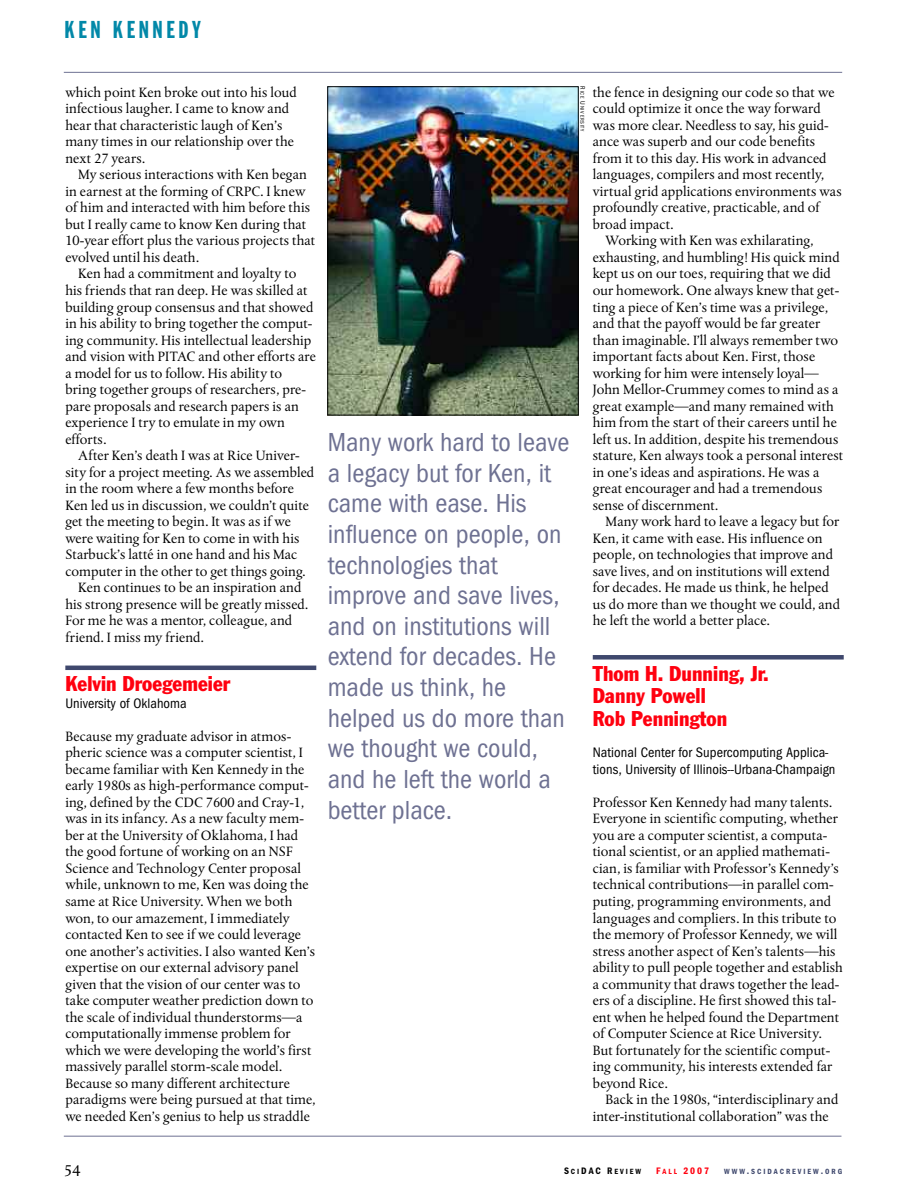
<style>
.page{position:relative;width:906px;height:1200px;background:#fff}
.page>*{position:absolute;margin:0;border:0;box-sizing:border-box;transform-origin:0 0}
.t1{font:27px/30.6px "Franklin Got Cd Io P";color:#6e7192}
.t2{font:24px "Franklin Gothic Extra Cond";letter-spacing:.15em;color:#0288a8}
.t3{font:condensed 21px/22.5px "Franklin Gothic";letter-spacing:.005em;color:#ff000f}
.t4{font:16.5px "Albertina";color:#000}
.t5{font:14.25px/16.5px "Albertina";letter-spacing:.005em;color:#000}
.t6{font:14.25px/16.5px "Franklin Got Cd Io P";letter-spacing:.005em;color:#000}
.t7{font:600 9.75px "Franklin Got Cd Io P";color:#ff000f}
.t8{font:600 7.8px "Franklin Got Cd Io P";letter-spacing:.25em;color:#3f486d}
.t9{font:600 7.8px "Franklin Got Cd Io P";letter-spacing:.25em;color:#000}
.t10{font:5.4px "Franklin Got Cd Io P";letter-spacing:.125em;color:#000}
.s1{font-size:6.75px}
.s2{font-size:9.75px}
.s3{font-size:7.8px}
</style>
<div class="page">
<hr style="left:64px;top:72px;width:778px;height:1px;background:#6e7192">
<div style="left:65px;top:665px;width:251px;height:5px;background:#3f486d"></div>
<hr style="left:593px;top:655px;width:250px;height:4px;background:#3f486d">
<hr style="left:64px;top:1135px;width:777px;height:1px;background:#6e7192">
<img style="left:329px;top:88px;width:247px;height:325px">
<div style="left:327px;top:86px;width:251px;height:329px;border:1px solid #000"></div>
<h2 class="t2" style="left:64px;top:21px;width:137px">KEN KENNEDY</h2>
<p class="t5" style="left:65px;top:85px;width:233px">which point Ken broke out into his loud infectious laugher. I came to know and hear that characteristic laugh of Ken’s many times in our relationship over the next 27 years.</p>
<p class="t5" style="left:65px;top:168px;width:251px;text-indent:13px">My serious interactions with Ken began in earnest at the forming of CRPC. I knew of him and interacted with him before this but I really came to know Ken during that 10-year effort plus the various projects that evolved until his death.</p>
<p class="t5" style="left:65px;top:267px;width:252px;text-indent:13px">Ken had a commitment and loyalty to his friends that ran deep. He was skilled at building group consensus and that showed in his ability to bring together the comput&shy;ing community. His intellectual leadership and vision with PITAC and other efforts are a model for us to follow. His ability to bring together groups of researchers, pre&shy;pare proposals and research papers is an experience I try to emulate in my own efforts.</p>
<p class="t5" style="left:78px;top:448px;width:223px">After Ken’s death I was at Rice Univer-</p>
<p class="t5" style="left:65px;top:465px;width:250px">sity for a project meeting. As we assembled</p>
<p class="t5" style="left:65px;top:481px;width:230px">in the room where a few months before</p>
<p class="t5" style="left:65px;top:498px;width:245px">Ken led us in discussion, we couldn’t quite</p>
<p class="t5" style="left:65px;top:514px;width:227px">get the meeting to begin. It was as if we</p>
<p class="t5" style="left:65px;top:531px;width:236px">were waiting for Ken to come in with his</p>
<p class="t5" style="left:65px;top:547px;width:234px">Starbuck’s latté in one hand and his Mac</p>
<p class="t5" style="left:65px;top:564px;width:242px">computer in the other to get things going.</p>
<p class="t5" style="left:78px;top:580px;width:225px">Ken continues to be an inspiration and</p>
<p class="t5" style="left:65px;top:597px;width:244px">his strong presence will be greatly missed.</p>
<p class="t5" style="left:65px;top:613px;width:228px">For me he was a mentor, colleague, and</p>
<p class="t5" style="left:65px;top:630px;width:140px">friend. I miss my friend.</p>
<h3 class="t3" style="left:65px;top:674px;width:166px">Kelvin Droegemeier</h3>
<p class="t6" style="left:65px;top:694px;width:123px">University of Oklahoma</p>
<p class="t5" style="left:65px;top:729px;width:252px">Because my graduate advisor in atmos&shy;pheric science was a computer scientist, I became familiar with Ken Kennedy in the early 1980s as high-performance comput&shy;ing, defined by the CDC 7600 and Cray-1, was in its infancy. As a new faculty mem&shy;ber at the University of Oklahoma, I had the good fortune of working on an NSF Science and Technology Center proposal while, unknown to me, Ken was doing the same at Rice University. When we both won, to our amazement, I immediately contacted Ken to see if we could leverage one another’s activities. I also wanted Ken’s expertise on our external advisory panel given that the vision of our center was to take computer weather prediction down to the scale of individual thunderstorms—a computationally immense problem for which we were developing the world’s first massively parallel storm-scale model.<br>Because so many different architecture paradigms were being pursued at that time, we needed Ken’s genius to help us straddle</p>
<p class="t1" style="left:328px;top:426px;width:243px">Many work hard to leave a legacy but for Ken, it came with ease. His influence on people, on technologies that improve and save lives, and on institutions will extend for decades. He made us think, he helped us do more than we thought we could, and he left the world a better place.</p>
<p class="t5" style="left:593px;top:85px;width:243px">the fence in designing our code so that we</p>
<p class="t5" style="left:593px;top:102px;width:229px">could optimize it once the way forward</p>
<p class="t5" style="left:593px;top:118px;width:237px">was more clear. Needless to say, his guid-</p>
<p class="t5" style="left:593px;top:135px;width:224px">ance was superb and our code benefits</p>
<p class="t5" style="left:593px;top:151px;width:235px">from it to this day. His work in advanced</p>
<p class="t5" style="left:593px;top:168px;width:233px">languages, compilers and most recently,</p>
<p class="t5" style="left:593px;top:184px;width:251px">virtual grid applications environments was</p>
<p class="t5" style="left:593px;top:201px;width:229px">profoundly creative, practicable, and of</p>
<p class="t5" style="left:593px;top:217px;width:82px">broad impact.</p>
<p class="t5" style="left:605px;top:234px;width:209px">Working with Ken was exhilarating,</p>
<p class="t5" style="left:593px;top:250px;width:248px">exhausting, and humbling! His quick mind</p>
<p class="t5" style="left:593px;top:267px;width:240px">kept us on our toes, requiring that we did</p>
<p class="t5" style="left:593px;top:283px;width:248px">our homework. One always knew that get-</p>
<p class="t5" style="left:593px;top:300px;width:237px">ting a piece of Ken’s time was a privilege,</p>
<p class="t5" style="left:593px;top:316px;width:229px">and that the payoff would be far greater</p>
<p class="t5" style="left:593px;top:333px;width:247px">than imaginable. I’ll always remember two</p>
<p class="t5" style="left:593px;top:349px;width:224px">important facts about Ken. First, those</p>
<p class="t5" style="left:593px;top:366px;width:228px">working for him were intensely loyal—</p>
<p class="t5" style="left:593px;top:382px;width:247px">John Mellor-Crummey comes to mind as a</p>
<p class="t5" style="left:593px;top:399px;width:243px">great example—and many remained with</p>
<p class="t5" style="left:593px;top:415px;width:246px">him from the start of their careers until he</p>
<p class="t5" style="left:593px;top:432px;width:247px">left us. In addition, despite his tremendous</p>
<p class="t5" style="left:593px;top:448px;width:252px">stature, Ken always took a personal interest</p>
<p class="t5" style="left:593px;top:465px;width:228px">in one’s ideas and aspirations. He was a</p>
<p class="t5" style="left:593px;top:481px;width:231px">great encourager and had a tremendous</p>
<p class="t5" style="left:593px;top:498px;width:127px">sense of discernment.</p>
<p class="t5" style="left:605px;top:514px;width:235px">Many work hard to leave a legacy but for</p>
<p class="t5" style="left:593px;top:531px;width:231px">Ken, it came with ease. His influence on</p>
<p class="t5" style="left:593px;top:547px;width:242px">people, on technologies that improve and</p>
<p class="t5" style="left:593px;top:564px;width:239px">save lives, and on institutions will extend</p>
<p class="t5" style="left:593px;top:580px;width:238px">for decades. He made us think, he helped</p>
<p class="t5" style="left:593px;top:597px;width:249px">us do more than we thought we could, and</p>
<p class="t5" style="left:593px;top:613px;width:179px">he left the world a better place.</p>
<h3 class="t3" style="left:593px;top:663px;width:178px">Thom H. Dunning, Jr.<br>Danny Powell<br>Rob Pennington</h3>
<p class="t6" style="left:593px;top:744px;width:244px">National Center for Supercomputing Applica&shy;tions, University of Illinois--Urbana-Champaign</p>
<p class="t5" style="left:593px;top:795px;width:252px">Professor Ken Kennedy had many talents.<br>Everyone in scientific computing, whether you are a computer scientist, a computa&shy;tional scientist, or an applied mathemati&shy;cian, is familiar with Professor’s Kennedy’s technical contributions—in parallel com&shy;puting, programming environments, and languages and compliers. In this tribute to the memory of Professor Kennedy, we will stress another aspect of Ken’s talents—his ability to pull people together and establish a community that draws together the lead&shy;ers of a discipline. He first showed this tal&shy;ent when he helped found the Department of Computer Science at Rice University.<br>But fortunately for the scientific comput&shy;ing community, his interests extended far beyond Rice.</p>
<p class="t5" style="left:593px;top:1092px;width:247px;text-indent:13px">Back in the 1980s, “interdisciplinary and inter-institutional collaboration” was the</p>
<p class="t10" style="left:585px;top:86px;width:46px;rotate:90deg"><span class="s1">R</span>ICE <span class="s1">U</span>NIVERSITY</p>
<p class="t4" style="left:64px;top:1163px;width:18px">54</p>
<p class="t9" style="left:564px;top:1166px;width:79px"><span class="s2">S</span>CI<span class="s2">DAC R</span>EVIEW</p>
<p class="t7" style="left:656px;top:1164px;width:54px">F<span class="s3">ALL</span> 2007</p>
<p class="t8" style="left:724px;top:1166px;width:119px">WWW<span class="s2">.</span>SCIDACREVIEW<span class="s2">.</span>ORG</p>
</div>
